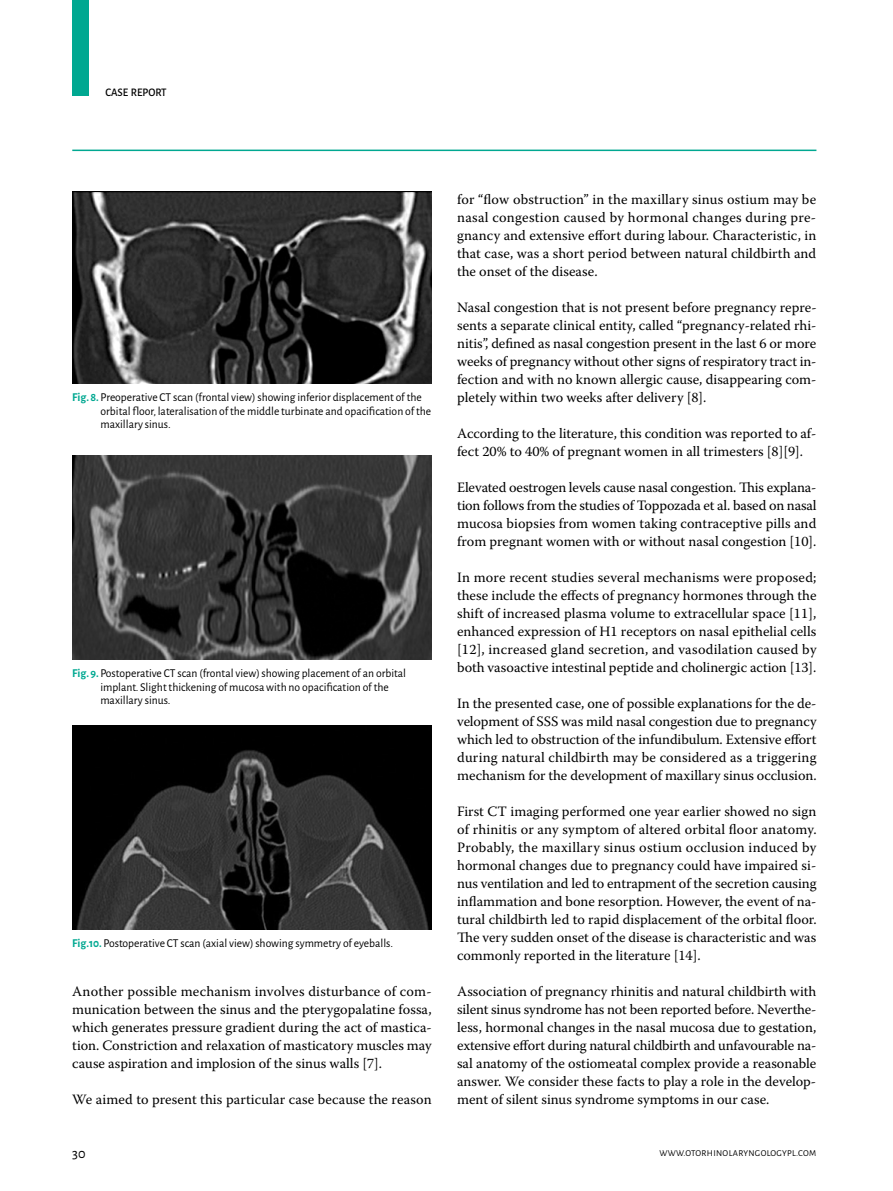
<style>
.page{position:relative;width:893px;height:1191px;background:#fff}
.page>*{position:absolute;margin:0;border:0;box-sizing:border-box;transform-origin:0 0}
.t1{font:14.25px/18px "Warnock Pro";color:#000;text-align:justify}
.t2{font:14.25px "Alegreya Sans";color:#000}
.t3{font:12px/13.5px "Alegreya Sans";color:#000}
.t4{font:500 11.55px "Alegreya Sans";color:#000;scale:.95 1}
.t5{font:9px "Alegreya Sans";letter-spacing:.035em;color:#000}
.s1{font-weight:700;color:#00a891}
</style>
<div class="page">
<hr style="left:72px;top:150px;width:744px;height:1px;background:#00a891">
<div style="left:72px;top:0;width:17px;height:96px;background:#00a891"></div>
<img style="left:72px;top:193px;width:359px;height:191px">
<img style="left:72px;top:456px;width:359px;height:203px">
<img style="left:72px;top:726px;width:359px;height:203px">
<p class="t4" style="left:106px;top:84px;width:66px">CASE REPORT</p>
<p class="t3" style="left:100px;top:390px;width:332px;text-indent:-28px"><span class="s1">Fig. 8.</span> Preoperative CT scan (frontal view) showing inferior displacement of the orbital floor, lateralisation of the middle turbinate and opacification of the maxillary sinus.</p>
<p class="t3" style="left:100px;top:666px;width:307px;text-indent:-28px"><span class="s1">Fig. 9.</span> Postoperative CT scan (frontal view) showing placement of an orbital implant. Slight thickening of mucosa with no opacification of the maxillary sinus.</p>
<p class="t3" style="left:72px;top:936px;width:322px"><span class="s1">Fig.10.</span> Postoperative CT scan (axial view) showing symmetry of eyeballs.</p>
<p class="t1" style="left:72px;top:981px;width:361px">Another possible mechanism involves disturbance of com&shy;munication between the sinus and the pterygopalatine fossa, which generates pressure gradient during the act of mastica&shy;tion. Constriction and relaxation of masticatory muscles may cause aspiration and implosion of the sinus walls [7].</p>
<p class="t1" style="left:72px;top:1089px;width:361px">We aimed to present this particular case because the reason</p>
<p class="t1" style="left:457px;top:190px;width:361px">for “flow obstruction” in the maxillary sinus ostium may be nasal congestion caused by hormonal changes during pre&shy;gnancy and extensive effort during labour. Characteristic, in that case, was a short period between natural childbirth and the onset of the disease.</p>
<p class="t1" style="left:457px;top:298px;width:361px">Nasal congestion that is not present before pregnancy repre&shy;sents a separate clinical entity, called “pregnancy-related rhi&shy;nitis”, defined as nasal congestion present in the last 6 or more weeks of pregnancy without other signs of respiratory tract in&shy;fection and with no known allergic cause, disappearing com&shy;pletely within two weeks after delivery [8].</p>
<p class="t1" style="left:457px;top:424px;width:361px">According to the literature, this condition was reported to af&shy;fect 20% to 40% of pregnant women in all trimesters [8][9].</p>
<p class="t1" style="left:457px;top:478px;width:361px">Elevated oestrogen levels cause nasal congestion. This explana&shy;tion follows from the studies of Toppozada et al. based on nasal mucosa biopsies from women taking contraceptive pills and from pregnant women with or without nasal congestion [10].</p>
<p class="t1" style="left:457px;top:568px;width:361px">In more recent studies several mechanisms were proposed; these include the effects of pregnancy hormones through the shift of increased plasma volume to extracellular space [11], enhanced expression of H1 receptors on nasal epithelial cells [12], increased gland secretion, and vasodilation caused by both vasoactive intestinal peptide and cholinergic action [13].</p>
<p class="t1" style="left:457px;top:694px;width:361px">In the presented case, one of possible explanations for the de&shy;velopment of SSS was mild nasal congestion due to pregnancy which led to obstruction of the infundibulum. Extensive effort during natural childbirth may be considered as a triggering mechanism for the development of maxillary sinus occlusion.</p>
<p class="t1" style="left:457px;top:802px;width:361px">First CT imaging performed one year earlier showed no sign of rhinitis or any symptom of altered orbital floor anatomy.<br>Probably, the maxillary sinus ostium occlusion induced by hormonal changes due to pregnancy could have impaired si&shy;nus ventilation and led to entrapment of the secretion causing inflammation and bone resorption. However, the event of na&shy;tural childbirth led to rapid displacement of the orbital floor.<br>The very sudden onset of the disease is characteristic and was commonly reported in the literature [14].</p>
<p class="t1" style="left:457px;top:982px;width:361px">Association of pregnancy rhinitis and natural childbirth with silent sinus syndrome has not been reported before. Neverthe&shy;less, hormonal changes in the nasal mucosa due to gestation, extensive effort during natural childbirth and unfavourable na&shy;sal anatomy of the ostiomeatal complex provide a reasonable answer. We consider these facts to play a role in the develop&shy;ment of silent sinus syndrome symptoms in our case.</p>
<p class="t2" style="left:72px;top:1144px;width:15px">30</p>
<p class="t5" style="left:659px;top:1146px;width:158px">www.otorhinolaryngologypl.com</p>
</div>
